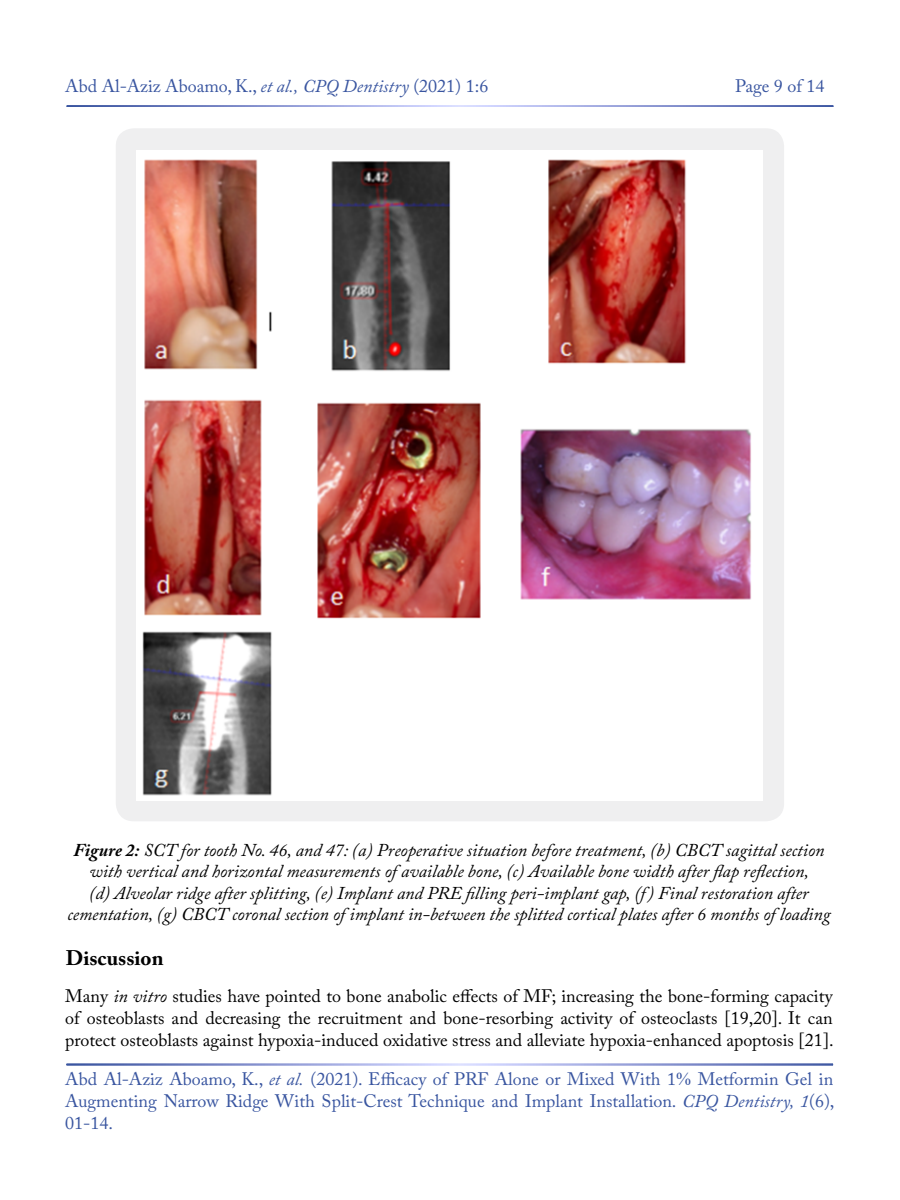
<style>
.page{position:relative;width:900px;height:1200px;background:#fff}
.page>*{position:absolute;margin:0;border:0;box-sizing:border-box;transform-origin:0 0}
.t1{font:700 21px "Adobe Caslon Pro";color:#000}
.t2{font:italic 18px/21.6px "Adobe Caslon Pro";color:#000;text-align:center}
.t3{font:18px/21.6px "Adobe Caslon Pro";color:#000;text-align:justify}
.t4{font:18px/21.6px "Adobe Caslon Pro";color:#3955a0;text-align:justify}
.s1{font-style:italic}
.s2{font-weight:700}
.s3{font-family:"Times New Roman"}
</style>
<div class="page">
<div style="left:116px;top:128px;width:668px;height:693px;background:#efeff0;border-radius:18px"></div>
<img style="left:137px;top:150px;width:626px;height:650px">
<p class="t4" style="left:65px;top:75px;width:425px">Abd Al-Aziz Aboamo, K., <span class="s1">et al., CPQ Dentistry</span> (2021) 1:6</p>
<p class="t4" style="left:735px;top:75px;width:91px">Page 9 of 14</p>
<p class="t2" style="left:67px;top:838px;width:765px"><span class="s2">Figure 2:</span> SCT for tooth No. 46, and 47: (a) Preoperative situation before treatment, (b) CBCT sagittal section with vertical and horizontal measurements of available bone, (c) Available bone width after flap reflection,<br>(d) Alveolar ridge after splitting, (e) Implant and PRE filling peri-implant gap, (f ) Final restoration after cementation, (g) CBCT coronal section of implant in-between the splitted cortical plates after 6 months of loading</p>
<p class="t1" style="left:66px;top:946px;width:99px">Discussion</p>
<p class="t3" style="left:65px;top:985px;width:770px">Many <span class="s1">in vitro</span> studies have pointed to bone anabolic effects of MF; increasing the bone-forming capacity of osteoblasts and decreasing the recruitment and bone-resorbing activity of osteoclasts [19,20]. It can protect osteoblasts against hypoxia-induced oxidative stress and alleviate hypoxia-enhanced apoptosis [21].</p>
<p class="t4" style="left:65px;top:1068px;width:771px">Abd Al-Aziz Aboamo, K., <span class="s1">et al.</span> (2021). Efficacy of PRF Alone or Mixed With 1<span class="s3">%</span> Metformin Gel in Augmenting Narrow Ridge With Split-Crest Technique and Implant Installation. <span class="s1">CPQ Dentistry, 1</span>(6), 01-14.</p>
</div>
